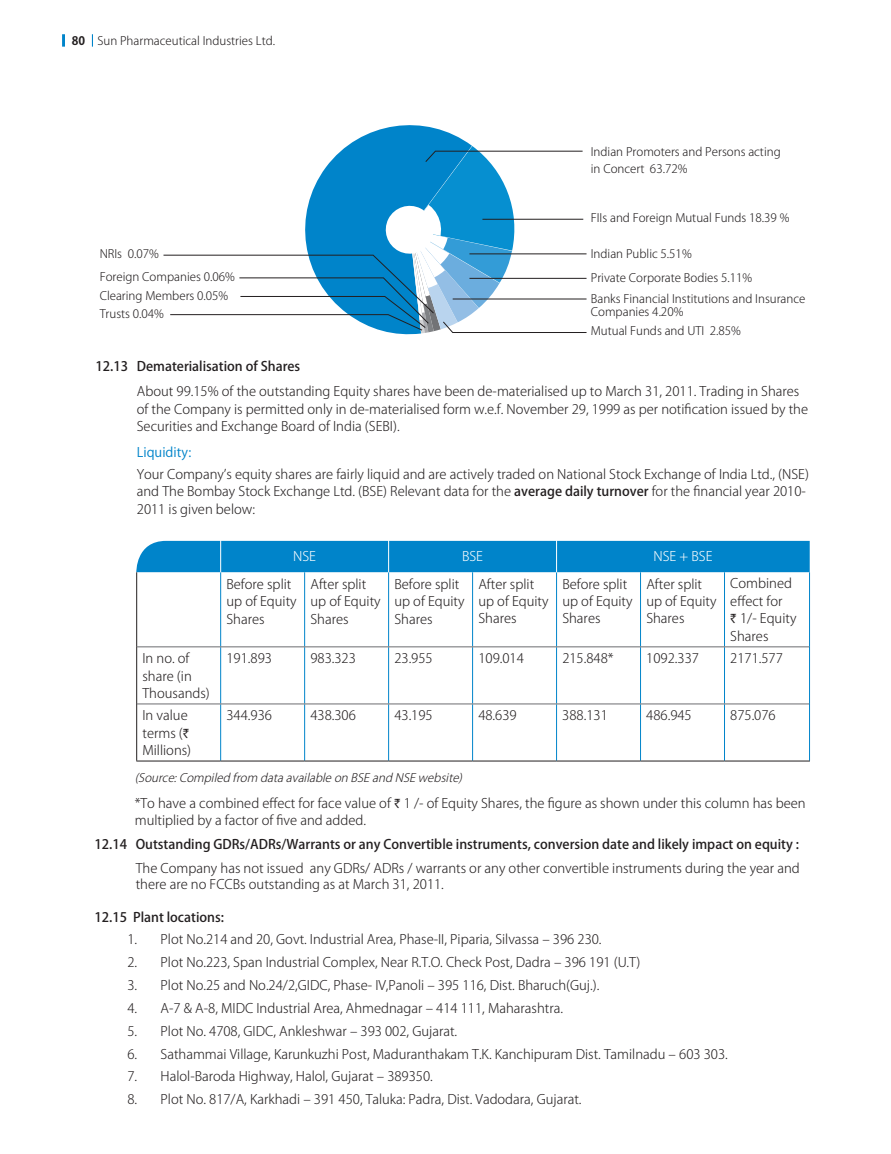
<style>
.page{position:relative;width:891px;height:1154px;background:#fff}
.page>*{position:absolute;margin:0;border:0;box-sizing:border-box;transform-origin:0 0}
.t1{font:13.05px/17.4px "Koz Go Pro Light 90 msp RKSJ H";color:#231f20}
.t2{font:13.05px "Koz Go Pro Medium 90 msp RKSJ H";color:#231f20}
.t3{font:13.05px "Koz Go Pro Light 90 msp RKSJ H";color:#fff}
.t4{font:13.05px "Koz Go Pro Regular 90 msp RKSJ H";color:#0084ca}
.t5{font:11.7px/17.4px "Koz Go Pro Light 90 msp RKSJ H";color:#231f20}
.t6{font:italic 11.7px "Koz Go Pro Light 90 msp RKSJ H";color:#231f20}
.s1{font-family:"Koz Go Pro Bold 90 msp RKSJ H"}
.s2{font-family:"Koz Go Pro Medium 90 msp RKSJ H"}
.s3{font-family:"Rupee"}
</style>
<div class="page">
<svg style="left:62px;top:34px;width:3px;height:13px"></svg>
<svg style="left:92px;top:34px;width:1px;height:13px"></svg>
<div style="left:136px;top:540px;width:673px;height:32px;background:#0084ca"></div>
<hr style="left:220px;top:572px;width:1px;height:74px;background:#0084ca">
<hr style="left:304px;top:572px;width:1px;height:74px;background:#0084ca">
<hr style="left:388px;top:572px;width:1px;height:74px;background:#0084ca">
<hr style="left:472px;top:572px;width:1px;height:74px;background:#0084ca">
<hr style="left:556px;top:572px;width:1px;height:74px;background:#0084ca">
<hr style="left:640px;top:572px;width:1px;height:74px;background:#0084ca">
<hr style="left:724px;top:572px;width:1px;height:74px;background:#0084ca">
<hr style="left:809px;top:572px;width:1px;height:74px;background:#0084ca">
<hr style="left:220px;top:647px;width:1px;height:56px;background:#0084ca">
<hr style="left:304px;top:647px;width:1px;height:56px;background:#0084ca">
<hr style="left:388px;top:647px;width:1px;height:56px;background:#0084ca">
<hr style="left:472px;top:647px;width:1px;height:56px;background:#0084ca">
<hr style="left:556px;top:647px;width:1px;height:56px;background:#0084ca">
<hr style="left:640px;top:647px;width:1px;height:56px;background:#0084ca">
<hr style="left:724px;top:647px;width:1px;height:56px;background:#0084ca">
<hr style="left:809px;top:646px;width:1px;height:57px;background:#0084ca">
<hr style="left:220px;top:704px;width:1px;height:56px;background:#0084ca">
<hr style="left:304px;top:704px;width:1px;height:56px;background:#0084ca">
<hr style="left:388px;top:704px;width:1px;height:56px;background:#0084ca">
<hr style="left:472px;top:704px;width:1px;height:56px;background:#0084ca">
<hr style="left:556px;top:704px;width:1px;height:56px;background:#0084ca">
<hr style="left:640px;top:704px;width:1px;height:56px;background:#0084ca">
<hr style="left:724px;top:704px;width:1px;height:56px;background:#0084ca">
<hr style="left:808px;top:703px;width:1px;height:57px;background:#0084ca">
<hr style="left:220px;top:540px;width:1px;height:32px;background:#fff">
<hr style="left:388px;top:540px;width:1px;height:32px;background:#fff">
<hr style="left:556px;top:540px;width:1px;height:32px;background:#fff">
<hr style="left:136px;top:572px;width:1px;height:74px;background:#231f20">
<hr style="left:136px;top:646px;width:1px;height:57px;background:#231f20">
<hr style="left:137px;top:646px;width:671px;height:1px;background:#6c6d70">
<hr style="left:136px;top:703px;width:1px;height:57px;background:#231f20">
<hr style="left:137px;top:703px;width:83px;height:1px;background:#6c6d70">
<hr style="left:136px;top:760px;width:84px;height:1px;background:#231f20">
<hr style="left:220px;top:703px;width:84px;height:1px;background:#6c6d70">
<hr style="left:220px;top:760px;width:84px;height:1px;background:#231f20">
<hr style="left:304px;top:703px;width:84px;height:1px;background:#6c6d70">
<hr style="left:304px;top:760px;width:84px;height:1px;background:#231f20">
<hr style="left:388px;top:703px;width:84px;height:1px;background:#6c6d70">
<hr style="left:388px;top:760px;width:84px;height:1px;background:#231f20">
<hr style="left:472px;top:703px;width:84px;height:1px;background:#6c6d70">
<hr style="left:472px;top:760px;width:84px;height:1px;background:#231f20">
<hr style="left:556px;top:703px;width:84px;height:1px;background:#6c6d70">
<hr style="left:556px;top:760px;width:84px;height:1px;background:#231f20">
<hr style="left:640px;top:703px;width:84px;height:1px;background:#6c6d70">
<hr style="left:640px;top:760px;width:84px;height:1px;background:#231f20">
<hr style="left:724px;top:703px;width:84px;height:1px;background:#6c6d70">
<hr style="left:724px;top:760px;width:85px;height:1px;background:#231f20">
<svg style="left:163px;top:125px;width:424px;height:210px"></svg>
<p class="t5" style="left:72px;top:34px;width:205px"><span class="s1">80</span> Sun Pharmaceutical Industries Ltd.</p>
<p class="t5" style="left:590px;top:144px;width:191px">Indian Promoters and Persons acting in Concert 63.72%</p>
<p class="t5" style="left:590px;top:211px;width:200px">FIIs and Foreign Mutual Funds 18.39 %</p>
<p class="t5" style="left:100px;top:247px;width:61px">NRIs 0.07%</p>
<p class="t5" style="left:590px;top:246px;width:102px">Indian Public 5.51%</p>
<p class="t5" style="left:100px;top:288px;width:130px">Clearing Members 0.05%</p>
<p class="t5" style="left:100px;top:270px;width:137px">Foreign Companies 0.06%</p>
<p class="t5" style="left:100px;top:306px;width:66px">Trusts 0.04%</p>
<p class="t5" style="left:590px;top:270px;width:163px">Private Corporate Bodies 5.11%</p>
<p class="t5" style="left:590px;top:294px;width:216px;line-height:13px">Banks Financial Institutions and Insurance<br>Companies 4.20%</p>
<p class="t5" style="left:590px;top:323px;width:152px">Mutual Funds and UTI 2.85%</p>
<p class="t2" style="left:95px;top:360px;width:206px">12.13 Dematerialisation of Shares</p>
<p class="t1" style="left:137px;top:384px;width:672px">About 99.15% of the outstanding Equity shares have been de-materialised up to March 31, 2011. Trading in Shares of the Company is permitted only in de-materialised form w.e.f. November 29, 1999 as per notification issued by the<br>Securities and Exchange Board of India (SEBI).</p>
<p class="t4" style="left:137px;top:447px;width:56px">Liquidity:</p>
<p class="t1" style="left:137px;top:466px;width:673px">Your Companyʼs equity shares are fairly liquid and are actively traded on National Stock Exchange of India Ltd., (NSE) and The Bombay Stock Exchange Ltd. (BSE) Relevant data for the <span class="s2">average daily turnover</span> for the financial year 2010-<br>2011 is given below:</p>
<p class="t3" style="left:293px;top:551px;width:24px">NSE</p>
<p class="t3" style="left:462px;top:551px;width:23px">BSE</p>
<p class="t3" style="left:653px;top:551px;width:60px">NSE + BSE</p>
<p class="t1" style="left:226px;top:576px;width:72px">Before split up of Equity<br>Shares</p>
<p class="t1" style="left:310px;top:576px;width:72px">After split up of Equity<br>Shares</p>
<p class="t1" style="left:394px;top:576px;width:72px">Before split up of Equity<br>Shares</p>
<p class="t1" style="left:478px;top:576px;width:72px">After split up of Equity<br>Shares</p>
<p class="t1" style="left:562px;top:576px;width:72px">Before split up of Equity<br>Shares</p>
<p class="t1" style="left:646px;top:576px;width:72px">After split up of Equity<br>Shares</p>
<p class="t1" style="left:730px;top:576px;width:68px">Combined effect for<br><span class="s3">`</span> 1/- Equity<br>Shares</p>
<p class="t1" style="left:142px;top:651px;width:69px">In no. of share (in<br>Thousands)</p>
<p class="t1" style="left:226px;top:651px;width:47px">191.893</p>
<p class="t1" style="left:310px;top:651px;width:47px">983.323</p>
<p class="t1" style="left:394px;top:651px;width:40px">23.955</p>
<p class="t1" style="left:478px;top:651px;width:47px">109.014</p>
<p class="t1" style="left:562px;top:651px;width:53px">215.848*</p>
<p class="t1" style="left:646px;top:651px;width:54px">1092.337</p>
<p class="t1" style="left:730px;top:651px;width:54px">2171.577</p>
<p class="t1" style="left:142px;top:708px;width:50px">In value terms (<span class="s3">`<br></span>Millions)</p>
<p class="t1" style="left:226px;top:708px;width:47px">344.936</p>
<p class="t1" style="left:310px;top:708px;width:47px">438.306</p>
<p class="t1" style="left:394px;top:708px;width:40px">43.195</p>
<p class="t1" style="left:478px;top:708px;width:40px">48.639</p>
<p class="t1" style="left:562px;top:708px;width:47px">388.131</p>
<p class="t1" style="left:646px;top:708px;width:47px">486.945</p>
<p class="t1" style="left:730px;top:708px;width:47px">875.076</p>
<p class="t6" style="left:135px;top:773px;width:331px">(Source:Compiled from data available on BSE and NSE website)</p>
<p class="t1" style="left:135px;top:795px;width:672px">*To have a combined effect for face value of <span class="s3">`</span> 1 /- of Equity Shares, the figure as shown under this column has been multiplied by a factor of five and added.</p>
<p class="t2" style="left:94px;top:838px;width:706px">12.14 Outstanding GDRs/ADRs/Warrants or any Convertible instruments, conversion date and likely impact on equity :</p>
<p class="t1" style="left:136px;top:861px;width:665px;line-height:16px">The Company has not issued any GDRs/ ADRs / warrants or any other convertible instruments during the year and there are no FCCBs outstanding as at March 31, 2011.</p>
<p class="t2" style="left:94px;top:911px;width:131px">12.15 Plant locations:</p>
<p class="t1" style="left:127px;top:932px;width:475px">1. Plot No.214 and 20, Govt. Industrial Area, Phase-II, Piparia, Silvassa ‒ 396 230.</p>
<p class="t1" style="left:127px;top:955px;width:514px">2. Plot No.223, Span Industrial Complex, Near R.T.O. Check Post, Dadra ‒ 396 191 (U.T)</p>
<p class="t1" style="left:127px;top:977px;width:473px">3. Plot No.25 and No.24/2,GIDC, Phase- IV,Panoli ‒ 395 116, Dist. Bharuch(Guj.).</p>
<p class="t1" style="left:127px;top:1000px;width:437px">4. A-7 &amp; A-8, MIDC Industrial Area, Ahmednagar ‒ 414 111, Maharashtra.</p>
<p class="t1" style="left:127px;top:1023px;width:331px">5. Plot No. 4708, GIDC, Ankleshwar ‒ 393 002, Gujarat.</p>
<p class="t1" style="left:127px;top:1046px;width:601px">6. Sathammai Village, Karunkuzhi Post, Maduranthakam T.K. Kanchipuram Dist. Tamilnadu ‒ 603 303.</p>
<p class="t1" style="left:127px;top:1069px;width:307px">7. Halol-Baroda Highway, Halol, Gujarat ‒ 389350.</p>
<p class="t1" style="left:127px;top:1092px;width:455px">8. Plot No. 817/A, Karkhadi ‒ 391 450, Taluka: Padra, Dist. Vadodara, Gujarat.</p>
</div>
